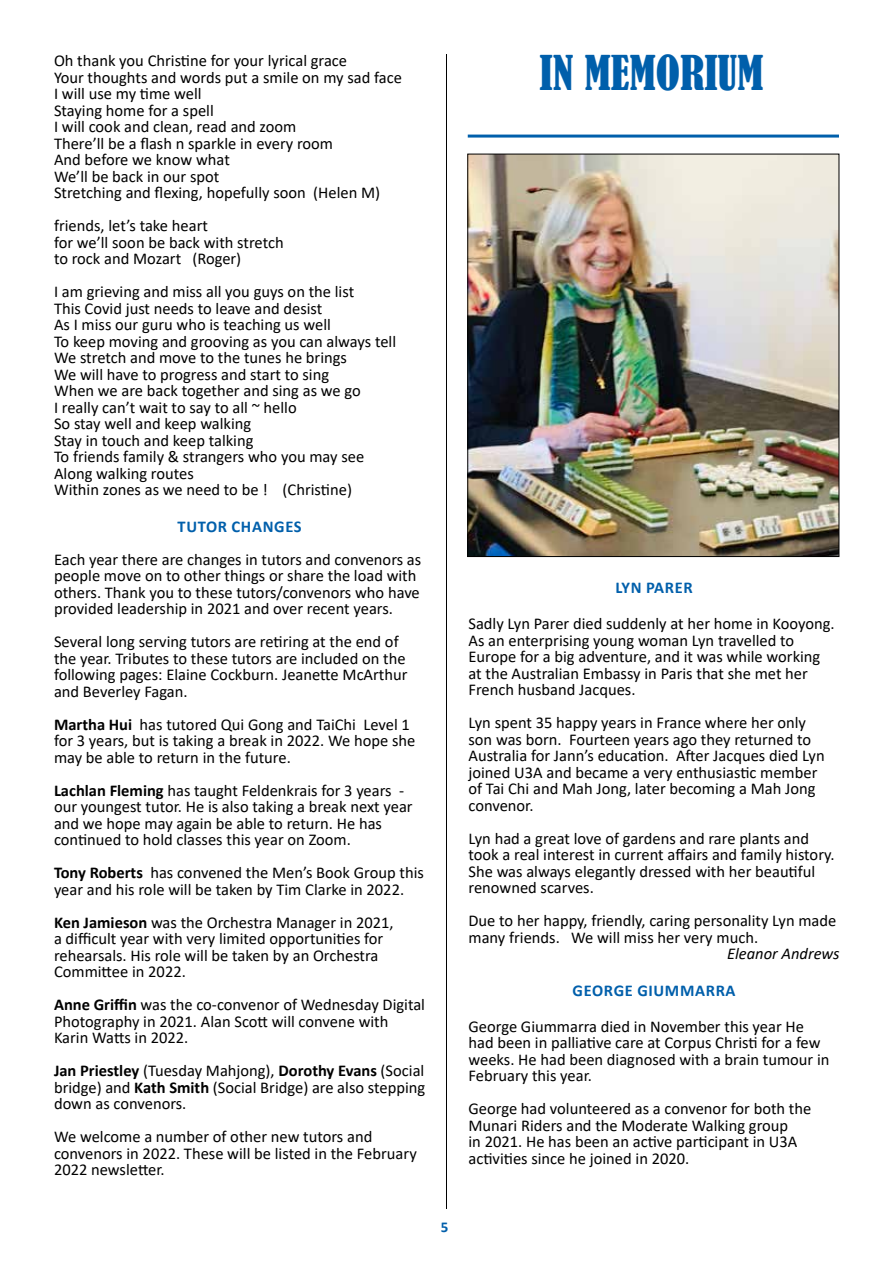
<style>
.page{position:relative;width:893px;height:1263px;background:#fff}
.page>*{position:absolute;margin:0;border:0;box-sizing:border-box;transform-origin:0 0}
.t1{font:condensed 45px "Bernard";color:#005fab}
.t2{font:16.5px/16.5px "Calibri";color:#000}
.t3{font:700 16.5px "Calibri";letter-spacing:.04em;color:#005fab}
.t4{font:italic 16.5px "Calibri";color:#000}
.t5{font:700 15px "Calibri";color:#005fab}
.s1{font-weight:700}
</style>
<div class="page">
<hr style="left:468px;top:135px;width:371px;height:3px;background:#005fab">
<img style="left:470px;top:156px;width:367px;height:399px">
<div style="left:468px;top:154px;width:371px;height:403px;border:1px solid #000"></div>
<hr style="left:446px;top:54px;width:1px;height:1155px;background:#000">
<p class="t2" style="left:54px;top:52px;width:350px">Oh thank you Christine for your lyrical grace<br>Your thoughts and words put a smile on my sad face I will use my time well<br>Staying home for a spell<br>I will cook and clean, read and zoom<br>There’ll be a flash n sparkle in every room<br>And before we know what<br>We’ll be back in our spot<br>Stretching and flexing, hopefully soon (Helen M)</p>
<p class="t2" style="left:54px;top:217px;width:231px">friends, let’s take heart<br>for we’ll soon be back with stretch to rock and Mozart (Roger)</p>
<p class="t2" style="left:54px;top:283px;width:344px">I am grieving and miss all you guys on the list<br>This Covid just needs to leave and desist<br>As I miss our guru who is teaching us well<br>To keep moving and grooving as you can always tell We stretch and move to the tunes he brings<br>We will have to progress and start to sing<br>When we are back together and sing as we go<br>I really can’t wait to say to all ~ hello<br>So stay well and keep walking<br>Stay in touch and keep talking<br>To friends family &amp; strangers who you may see Along walking routes<br>Within zones as we need to be ! (Christine)</p>
<p class="t3" style="left:178px;top:515px;width:126px">TUTOR CHANGES</p>
<p class="t2" style="left:54px;top:551px;width:369px">Each year there are changes in tutors and convenors as people move on to other things or share the load with others. Thank you to these tutors/convenors who have provided leadership in 2021 and over recent years.</p>
<p class="t2" style="left:54px;top:633px;width:355px">Several long serving tutors are retiring at the end of the year. Tributes to these tutors are included on the following pages: Elaine Cockburn. Jeanette McArthur and Beverley Fagan.</p>
<p class="t2" style="left:54px;top:716px;width:363px"><span class="s1">Martha Hui</span> has tutored Qui Gong and TaiChi Level 1 for 3 years, but is taking a break in 2022. We hope she may be able to return in the future.</p>
<p class="t2" style="left:54px;top:782px;width:360px"><span class="s1">Lachlan Fleming</span> has taught Feldenkrais for 3 years - our youngest tutor. He is also taking a break next year and we hope may again be able to return. He has continued to hold classes this year on Zoom.</p>
<p class="t2" style="left:54px;top:864px;width:371px"><span class="s1">Tony Roberts</span> has convened the Men’s Book Group this year and his role will be taken by Tim Clarke in 2022.</p>
<p class="t2" style="left:54px;top:914px;width:341px"><span class="s1">Ken Jamieson</span> was the Orchestra Manager in 2021, a difficult year with very limited opportunities for rehearsals. His role will be taken by an Orchestra Committee in 2022.</p>
<p class="t2" style="left:54px;top:996px;width:373px"><span class="s1">Anne Griffin</span> was the co-convenor of Wednesday Digital<br>Photography in 2021. Alan Scott will convene with<br>Karin Watts in 2022.</p>
<p class="t2" style="left:54px;top:1062px;width:373px;text-align:justify"><span class="s1">Jan Priestley</span> (Tuesday Mahjong), <span class="s1">Dorothy Evans</span> (Social bridge) and <span class="s1">Kath Smith</span> (Social Bridge) are also stepping down as convenors.</p>
<p class="t2" style="left:54px;top:1128px;width:364px">We welcome a number of other new tutors and convenors in 2022. These will be listed in the February<br>2022 newsletter.</p>
<p class="t5" style="left:441px;top:1216px;width:9px">5</p>
<h1 class="t1" style="left:540px;top:47px;width:225px">IN MEMORIUM</h1>
<p class="t3" style="left:615px;top:576px;width:79px">LYN PARER</p>
<p class="t2" style="left:468px;top:615px;width:368px">Sadly Lyn Parer died suddenly at her home in Kooyong.<br>As an enterprising young woman Lyn travelled to Europe for a big adventure, and it was while working at the Australian Embassy in Paris that she met her French husband Jacques.</p>
<p class="t2" style="left:468px;top:714px;width:358px">Lyn spent 35 happy years in France where her only son was born. Fourteen years ago they returned to Australia for Jann’s education. After Jacques died Lyn joined U3A and became a very enthusiastic member of Tai Chi and Mah Jong, later becoming a Mah Jong convenor.</p>
<p class="t2" style="left:468px;top:830px;width:368px">Lyn had a great love of gardens and rare plants and took a real interest in current affairs and family history.<br>She was always elegantly dressed with her beautiful renowned scarves.</p>
<p class="t2" style="left:468px;top:912px;width:369px">Due to her happy, friendly, caring personality Lyn made many friends. We will miss her very much.</p>
<p class="t4" style="left:727px;top:942px;width:114px">Eleanor Andrews</p>
<p class="t3" style="left:573px;top:978px;width:165px">GEORGE GIUMMARRA</p>
<p class="t2" style="left:468px;top:1018px;width:362px">George Giummarra died in November this year He had been in palliative care at Corpus Christi for a few weeks. He had been diagnosed with a brain tumour in February this year.</p>
<p class="t2" style="left:468px;top:1100px;width:344px">George had volunteered as a convenor for both the Munari Riders and the Moderate Walking group<br>in 2021. He has been an active participant in U3A activities since he joined in 2020.</p>
</div>
